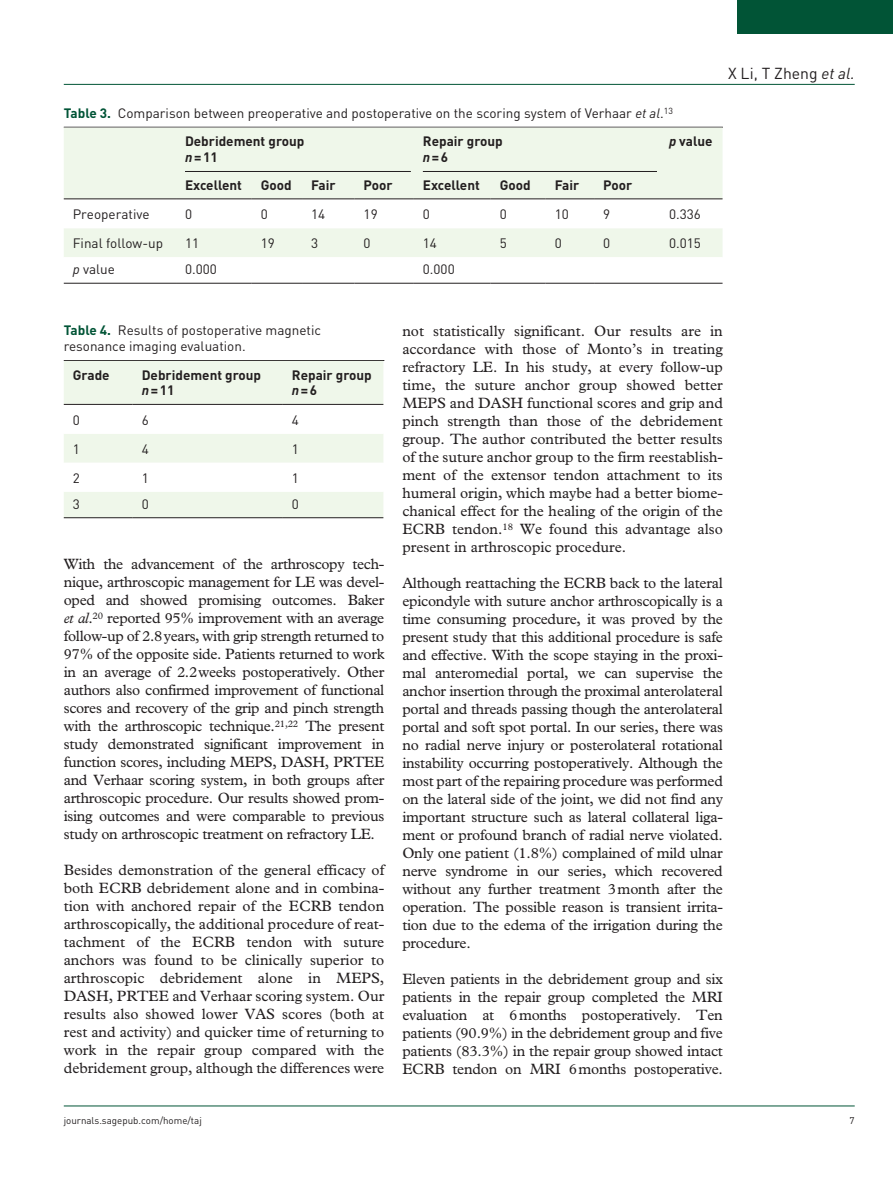
<style>
.page{position:relative;width:893px;height:1191px;background:#fff}
.page>*{position:absolute;margin:0;border:0;box-sizing:border-box;transform-origin:0 0}
.t1{font:15.75px "DIN";color:#231f20}
.t2{font:15px/18px "Plantin Std";letter-spacing:-.015em;color:#231f20;text-align:justify}
.t3{font:13.5px/28.5px "DIN";color:#231f20}
.t4{font:700 13.5px/15.8px "DIN";color:#231f20}
.t5{font:9.75px "DIN";color:#231f20}
.s1{font-weight:700;color:#015436}
.s2{font-style:italic}
.s3{font-weight:700}
</style>
<div class="page">
<hr style="left:64px;top:84px;width:791px;height:1px;background:#015436">
<hr style="left:64px;top:1105px;width:791px;height:1px;background:#015436">
<div style="left:738px;top:0;width:155px;height:34px;background:#015436"></div>
<hr style="left:64px;top:127px;width:659px;height:1px;background:#231f20">
<div style="left:64px;top:128px;width:658px;height:70px;background:#eff7ea"></div>
<svg style="left:64px;top:199px;width:658px;height:84px"></svg>
<hr style="left:64px;top:198px;width:112px;height:1px;background:#231f20">
<hr style="left:176px;top:198px;width:76px;height:1px;background:#231f20">
<hr style="left:252px;top:198px;width:50px;height:1px;background:#231f20">
<hr style="left:302px;top:198px;width:53px;height:1px;background:#231f20">
<hr style="left:355px;top:198px;width:59px;height:1px;background:#231f20">
<hr style="left:414px;top:198px;width:77px;height:1px;background:#231f20">
<hr style="left:491px;top:198px;width:55px;height:1px;background:#231f20">
<hr style="left:546px;top:198px;width:48px;height:1px;background:#231f20">
<hr style="left:594px;top:198px;width:66px;height:1px;background:#231f20">
<hr style="left:660px;top:198px;width:62px;height:1px;background:#231f20">
<hr style="left:64px;top:283px;width:112px;height:1px;background:#231f20">
<hr style="left:176px;top:283px;width:76px;height:1px;background:#231f20">
<hr style="left:252px;top:283px;width:50px;height:1px;background:#231f20">
<hr style="left:302px;top:283px;width:53px;height:1px;background:#231f20">
<hr style="left:355px;top:283px;width:59px;height:1px;background:#231f20">
<hr style="left:414px;top:283px;width:77px;height:1px;background:#231f20">
<hr style="left:491px;top:283px;width:55px;height:1px;background:#231f20">
<hr style="left:546px;top:283px;width:48px;height:1px;background:#231f20">
<hr style="left:594px;top:283px;width:66px;height:1px;background:#231f20">
<hr style="left:660px;top:283px;width:62px;height:1px;background:#231f20">
<hr style="left:185px;top:171px;width:226px;height:1px;background:#231f20">
<hr style="left:423px;top:171px;width:234px;height:1px;background:#231f20">
<hr style="left:64px;top:360px;width:320px;height:1px;background:#231f20">
<div style="left:64px;top:361px;width:319px;height:156px;background:#eff7ea"></div>
<svg style="left:64px;top:405px;width:319px;height:87px"></svg>
<hr style="left:64px;top:404px;width:69px;height:1px;background:#231f20">
<hr style="left:133px;top:404px;width:150px;height:1px;background:#231f20">
<hr style="left:283px;top:404px;width:100px;height:1px;background:#231f20">
<hr style="left:64px;top:517px;width:69px;height:1px;background:#231f20">
<hr style="left:133px;top:517px;width:150px;height:1px;background:#231f20">
<hr style="left:283px;top:517px;width:100px;height:1px;background:#231f20">
<p class="t3" style="left:185px;top:98px;width:489px;text-indent:-121px"><span class="s1">Table 3.</span> Comparison between preoperative and postoperative on the scoring system of Verhaar <span class="s2">et al</span>.<sup>13<br></sup><span class="s3">Debridement group</span></p>
<p class="t4" style="left:185px;top:149px;width:34px"><span class="s2">n</span>=11</p>
<p class="t4" style="left:423px;top:133px;width:81px">Repair group <span class="s2">n</span>=6</p>
<p class="t4" style="left:669px;top:133px;width:45px"><span class="s2">p</span> value</p>
<p class="t4" style="left:185px;top:176px;width:58px">Excellent</p>
<p class="t4" style="left:261px;top:176px;width:32px">Good</p>
<p class="t4" style="left:311px;top:176px;width:26px">Fair</p>
<p class="t4" style="left:364px;top:176px;width:31px">Poor</p>
<p class="t4" style="left:423px;top:176px;width:58px">Excellent</p>
<p class="t4" style="left:500px;top:176px;width:32px">Good</p>
<p class="t4" style="left:555px;top:176px;width:26px">Fair</p>
<p class="t4" style="left:603px;top:176px;width:31px">Poor</p>
<p class="t3" style="left:73px;top:200px;width:78px">Preoperative</p>
<p class="t3" style="left:185px;top:200px;width:9px">0</p>
<p class="t3" style="left:261px;top:200px;width:9px">0</p>
<p class="t3" style="left:311px;top:200px;width:16px">14</p>
<p class="t3" style="left:364px;top:200px;width:16px">19</p>
<p class="t3" style="left:423px;top:200px;width:9px">0</p>
<p class="t3" style="left:500px;top:200px;width:9px">0</p>
<p class="t3" style="left:555px;top:200px;width:16px">10</p>
<p class="t3" style="left:603px;top:200px;width:9px">9</p>
<p class="t3" style="left:669px;top:200px;width:33px">0.336</p>
<p class="t3" style="left:73px;top:229px;width:92px">Final follow-up</p>
<p class="t3" style="left:185px;top:229px;width:16px">11</p>
<p class="t3" style="left:261px;top:229px;width:16px">19</p>
<p class="t3" style="left:311px;top:229px;width:9px">3</p>
<p class="t3" style="left:364px;top:229px;width:9px">0</p>
<p class="t3" style="left:423px;top:229px;width:16px">14</p>
<p class="t3" style="left:500px;top:229px;width:9px">5</p>
<p class="t3" style="left:555px;top:229px;width:9px">0</p>
<p class="t3" style="left:603px;top:229px;width:9px">0</p>
<p class="t3" style="left:669px;top:229px;width:33px">0.015</p>
<p class="t3" style="left:73px;top:255px;width:44px"><span class="s2">p</span> value</p>
<p class="t3" style="left:185px;top:255px;width:33px">0.000</p>
<p class="t3" style="left:423px;top:255px;width:33px">0.000</p>
<p class="t1" style="left:728px;top:63px;width:128px">X Li, T Zheng <span class="s2">et al.</span></p>
<p class="t3" style="left:64px;top:322px;width:259px;line-height:15.8px"><span class="s1">Table 4.</span> Results of postoperative magnetic resonance imaging evaluation.</p>
<p class="t4" style="left:73px;top:366px;width:38px">Grade</p>
<p class="t4" style="left:142px;top:366px;width:121px">Debridement group <span class="s2">n</span>=11</p>
<p class="t4" style="left:292px;top:366px;width:81px">Repair group <span class="s2">n</span>=6</p>
<p class="t3" style="left:73px;top:405px;width:9px">0</p>
<p class="t3" style="left:142px;top:405px;width:9px">6</p>
<p class="t3" style="left:292px;top:405px;width:9px">4</p>
<p class="t3" style="left:73px;top:434px;width:9px">1</p>
<p class="t3" style="left:142px;top:434px;width:9px">4</p>
<p class="t3" style="left:292px;top:434px;width:9px">1</p>
<p class="t3" style="left:73px;top:463px;width:9px">2</p>
<p class="t3" style="left:142px;top:463px;width:9px">1</p>
<p class="t3" style="left:292px;top:463px;width:9px">1</p>
<p class="t3" style="left:73px;top:489px;width:9px">3</p>
<p class="t3" style="left:142px;top:489px;width:9px">0</p>
<p class="t3" style="left:292px;top:489px;width:9px">0</p>
<p class="t2" style="left:64px;top:555px;width:322px">With the advancement of the arthroscopy tech&shy;nique, arthroscopic management for LE was devel&shy;oped and showed promising outcomes. Baker <span class="s2">et al</span>.<sup>20</sup> reported 95% improvement with an average follow-up of 2.8years, with grip strength returned to 97% of the opposite side. Patients returned to work in an average of 2.2weeks postoperatively. Other authors also confirmed improvement of functional scores and recovery of the grip and pinch strength with the arthroscopic technique.<sup>21,22</sup> The present study demonstrated significant improvement in function scores, including MEPS, DASH, PRTEE and Verhaar scoring system, in both groups after arthroscopic procedure. Our results showed prom&shy;ising outcomes and were comparable to previous study on arthroscopic treatment on refractory LE.</p>
<p class="t2" style="left:64px;top:861px;width:322px">Besides demonstration of the general efficacy of both ECRB debridement alone and in combina&shy;tion with anchored repair of the ECRB tendon arthroscopically, the additional procedure of reat&shy;tachment of the ECRB tendon with suture anchors was found to be clinically superior to arthroscopic debridement alone in MEPS, DASH, PRTEE and Verhaar scoring system. Our results also showed lower VAS scores (both at rest and activity) and quicker time of returning to work in the repair group compared with the debridement group, although the differences were</p>
<p class="t2" style="left:402px;top:322px;width:322px">not statistically significant. Our results are in accordance with those of Monto’s in treating refractory LE. In his study, at every follow-up time, the suture anchor group showed better MEPS and DASH functional scores and grip and pinch strength than those of the debridement group. The author contributed the better results of the suture anchor group to the firm reestablish&shy;ment of the extensor tendon attachment to its humeral origin, which maybe had a better biome&shy;chanical effect for the healing of the origin of the ECRB tendon.<sup>18</sup> We found this advantage also present in arthroscopic procedure.</p>
<p class="t2" style="left:402px;top:574px;width:322px">Although reattaching the ECRB back to the lateral epicondyle with suture anchor arthroscopically is a time consuming procedure, it was proved by the present study that this additional procedure is safe and effective. With the scope staying in the proxi&shy;mal anteromedial portal, we can supervise the anchor insertion through the proximal anterolateral portal and threads passing though the anterolateral portal and soft spot portal. In our series, there was no radial nerve injury or posterolateral rotational instability occurring postoperatively. Although the most part of the repairing procedure was performed on the lateral side of the joint, we did not find any important structure such as lateral collateral liga&shy;ment or profound branch of radial nerve violated.<br>Only one patient (1.8%) complained of mild ulnar nerve syndrome in our series, which recovered without any further treatment 3month after the operation. The possible reason is transient irrita&shy;tion due to the edema of the irrigation during the procedure.</p>
<p class="t2" style="left:402px;top:970px;width:322px">Eleven patients in the debridement group and six patients in the repair group completed the MRI evaluation at 6months postoperatively. Ten patients (90.9%) in the debridement group and five patients (83.3%) in the repair group showed intact ECRB tendon on MRI 6months postoperative.</p>
<p class="t5" style="left:64px;top:1114px;width:140px">journals.sagepub.com/home/taj</p>
<p class="t5" style="left:850px;top:1114px;width:7px">7</p>
</div>
